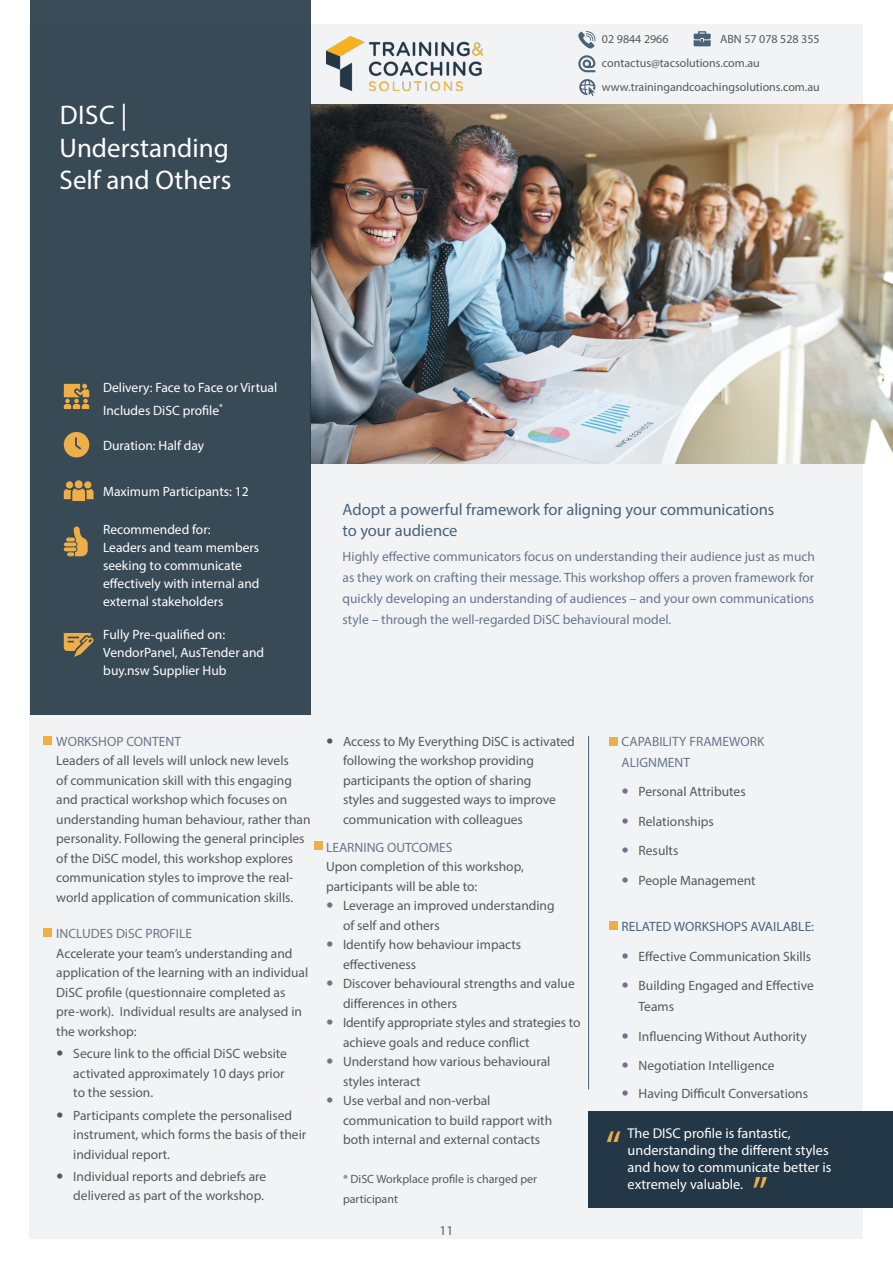
<style>
.page{position:relative;width:893px;height:1263px;background:#fff}
.page>*{position:absolute;margin:0;border:0;box-sizing:border-box;transform-origin:0 0}
._01_Body{font:45px "Myriad Pro";color:#eeae48}
.t1{font:27px/32.4px "Myriad Pro";color:#fff}
._02_heading{font:16.5px/21px "Myriad Pro";letter-spacing:-.005em;color:#49627a}
.t2{font:14.25px/17.1px "Myriad Pro";color:#fff}
.t3{font:13.5px/19.5px "Myriad Pro";color:#57585a}
._05_Intro{font:13.5px/21px "Myriad Pro";color:#68768c;text-align:justify}
._01_Body-2{font:13.5px/18px "Myriad Pro";color:#fff}
.t4{font:13.5px "Myriad Pro";color:#49627a}
._01_Body-3{font:12px/24px "Myriad Pro";color:#57585a}
</style>
<div class="page">
<div style="left:30px;top:24px;width:833px;height:1215px;background:#f2f3f4"></div>
<img style="left:310px;top:104px;width:583px;height:359px">
<div style="left:30px;top:0;width:280px;height:714px;background:#394a57"></div>
<div style="left:588px;top:1111px;width:305px;height:97px;background:#243746"></div>
<svg style="left:64px;top:481px;width:30px;height:20px"></svg>
<svg style="left:66px;top:526px;width:22px;height:30px"></svg>
<svg style="left:64px;top:432px;width:25px;height:25px"></svg>
<svg style="left:64px;top:384px;width:25px;height:25px"></svg>
<div style="left:44px;top:928px;width:8px;height:9px;background:#eeae48"></div>
<div style="left:609px;top:737px;width:8px;height:8px;background:#eeae48"></div>
<div style="left:44px;top:736px;width:8px;height:9px;background:#eeae48"></div>
<hr style="left:588px;top:736px;width:1px;height:353px;background:#49627a">
<svg style="left:64px;top:633px;width:30px;height:24px"></svg>
<div style="left:314px;top:841px;width:8px;height:9px;background:#eeae48"></div>
<div style="left:609px;top:921px;width:8px;height:8px;background:#eeae48"></div>
<svg style="left:579px;top:79px;width:16px;height:17px"></svg>
<svg style="left:578px;top:55px;width:17px;height:17px"></svg>
<svg style="left:578px;top:31px;width:18px;height:18px"></svg>
<svg style="left:694px;top:31px;width:17px;height:15px"></svg>
<img style="left:326px;top:37px;width:156px;height:54px">
<p class="t1" style="left:60px;top:99px;width:173px">DISC |<br>Understanding<br>Self and Others</p>
<p class="_01_Body-3" style="left:720px;top:27px;width:101px">ABN 57 078 528 355</p>
<p class="_01_Body-3" style="left:602px;top:27px;width:219px">02 9844 2966 contactus@tacsolutions.com.au www.trainingandcoachingsolutions.com.au</p>
<p class="_01_Body-2" style="left:103px;top:379px;width:176px">Delivery: Face to Face or Virtual</p>
<p class="_01_Body-2" style="left:103px;top:401px;width:121px">Includes DiSC profile<sup>*</sup></p>
<p class="_01_Body-2" style="left:103px;top:437px;width:103px">Duration: Half day</p>
<p class="_01_Body-2" style="left:103px;top:482px;width:147px">Maximum Participants: 12</p>
<p class="_01_Body-2" style="left:103px;top:520px;width:158px">Recommended for:<br>Leaders and team members seeking to communicate effectively with internal and external stakeholders</p>
<p class="_01_Body-2" style="left:103px;top:625px;width:162px">Fully Pre-qualified on:<br>VendorPanel, AusTender and buy.nsw Supplier Hub</p>
<p class="_02_heading" style="left:343px;top:498px;width:433px">Adopt a powerful framework for aligning your communications to your audience</p>
<p class="_05_Intro" style="left:343px;top:546px;width:474px">Highly effective communicators focus on understanding their audience just as much as they work on crafting their message. This workshop offers a proven framework for quickly developing an understanding of audiences – and your own communications style – through the well-regarded DiSC behavioural model.</p>
<p class="_05_Intro" style="left:56px;top:730px;width:126px">WORKSHOP CONTENT</p>
<p class="t3" style="left:56px;top:750px;width:256px">Leaders of all levels will unlock new levels<br>of communication skill with this engaging and practical workshop which focuses on understanding human behaviour, rather than personality. Following the general principles of the DiSC model, this workshop explores communication styles to improve the real&shy;world application of communication skills.</p>
<p class="_05_Intro" style="left:56px;top:923px;width:137px">INCLUDES DiSC PROFILE</p>
<p class="t3" style="left:56px;top:943px;width:253px">Accelerate your team’s understanding and application of the learning with an individual DiSC profile (questionnaire completed as pre-work). Individual results are analysed in the workshop:</p>
<p class="t3" style="left:73px;top:1044px;width:215px">Secure link to the official DiSC website activated approximately 10 days prior to the session.</p>
<p class="t3" style="left:73px;top:1105px;width:234px">Participants complete the personalised instrument, which forms the basis of their individual report.</p>
<p class="t3" style="left:73px;top:1166px;width:194px">Individual reports and debriefs are delivered as part of the workshop.</p>
<p class="t3" style="left:343px;top:731px;width:233px">Access to My Everything DiSC is activated following the workshop providing participants the option of sharing<br>styles and suggested ways to improve communication with colleagues</p>
<p class="_05_Intro" style="left:326px;top:836px;width:128px">LEARNING OUTCOMES</p>
<p class="t3" style="left:326px;top:856px;width:199px">Upon completion of this workshop, participants will be able to:</p>
<p class="t3" style="left:343px;top:895px;width:213px">Leverage an improved understanding of self and others</p>
<p class="t3" style="left:343px;top:934px;width:180px">Identify how behaviour impacts effectiveness</p>
<p class="t3" style="left:343px;top:973px;width:233px">Discover behavioural strengths and value differences in others</p>
<p class="t3" style="left:343px;top:1012px;width:239px">Identify appropriate styles and strategies to achieve goals and reduce conflict</p>
<p class="t3" style="left:343px;top:1051px;width:209px">Understand how various behavioural styles interact</p>
<p class="t3" style="left:343px;top:1090px;width:211px">Use verbal and non-verbal communication to build rapport with both internal and external contacts</p>
<p class="_01_Body-3" style="left:343px;top:1169px;width:196px;line-height:19.5px">* DiSC Workplace profile is charged per participant</p>
<p class="t4" style="left:440px;top:1222px;width:15px">11</p>
<p class="_05_Intro" style="left:622px;top:730px;width:144px">CAPABILITY FRAMEWORK<br>ALIGNMENT</p>
<p class="t3" style="left:639px;top:781px;width:109px">Personal Attributes</p>
<p class="t3" style="left:639px;top:811px;width:77px">Relationships</p>
<p class="t3" style="left:639px;top:840px;width:41px">Results</p>
<p class="t3" style="left:639px;top:870px;width:119px">People Management</p>
<p class="t4" style="left:622px;top:918px;width:194px">RELATED WORKSHOPS AVAILABLE:</p>
<p class="t3" style="left:639px;top:946px;width:174px">Effective Communication Skills</p>
<p class="t3" style="left:639px;top:975px;width:177px;line-height:21px">Building Engaged and Effective<br>Teams</p>
<p class="t3" style="left:639px;top:1026px;width:170px">Influencing Without Authority</p>
<p class="t3" style="left:639px;top:1056px;width:138px">Negotiation Intelligence</p>
<p class="t3" style="left:639px;top:1083px;width:171px">Having Difficult Conversations</p>
<p class="t2" style="left:628px;top:1124px;width:205px">The DISC profile is fantastic, understanding the different styles and how to communicate better is extremely valuable.</p>
<p class="_01_Body" style="left:605px;top:1119px;width:17px">“</p>
<p class="_01_Body" style="left:768px;top:1199px;width:17px;rotate:-180deg">“</p>
</div>
